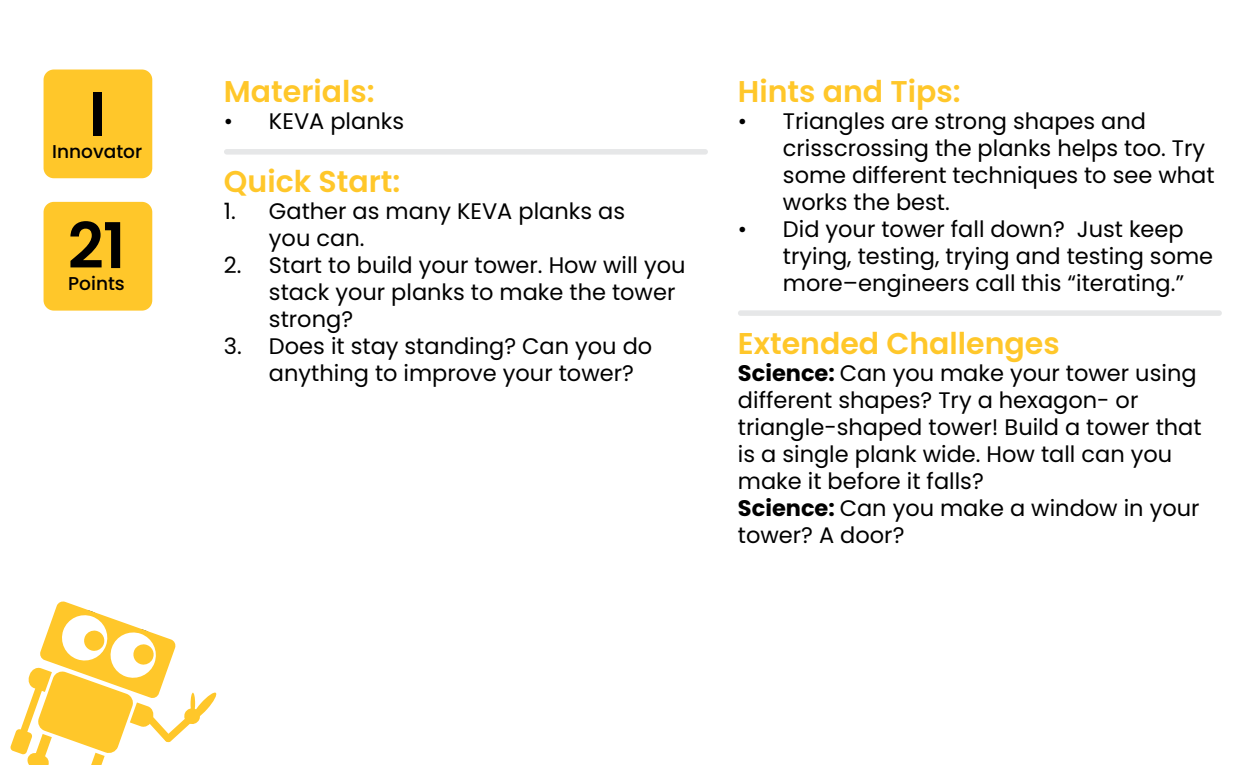
<style>
.page{position:relative;width:1260px;height:765px;background:#fff}
.page>*{position:absolute;margin:0;border:0;box-sizing:border-box;transform-origin:0 0}
.t1{font:600 63px "Poppins";color:#000}
.t2{font:600 30px "Poppins";color:#ffc72a}
.t3{font:22.5px/27px "Poppins";color:#000}
.t4{font:500 18.5px "Poppins";color:#000}
.s1{font-weight:700}
</style>
<div class="page">
<svg style="left:10px;top:601px;width:207px;height:164px"></svg>
<div style="left:44px;top:70px;width:108px;height:108px;background:#ffc72a;border-radius:10px"></div>
<div style="left:44px;top:202px;width:108px;height:109px;background:#ffc72a;border-radius:10px"></div>
<div style="left:224px;top:149px;width:484px;height:6px;background:#e6e7e8;border-radius:3px"></div>
<div style="left:738px;top:310px;width:484px;height:6px;background:#e6e7e8;border-radius:3px"></div>
<h1 class="t1" style="left:88px;top:77px;width:19px">I</h1>
<p class="t4" style="left:52px;top:141px;width:92px">Innovator</p>
<h1 class="t1" style="left:68px;top:209px;width:59px">21</h1>
<p class="t4" style="left:68px;top:273px;width:58px">Points</p>
<h2 class="t2" style="left:224px;top:74px;width:152px">Materials:</h2>
<p class="t3" style="left:224px;top:107px;width:182px">• KEVA planks</p>
<h2 class="t2" style="left:224px;top:164px;width:178px">Quick Start:</h2>
<p class="t3" style="left:269px;top:197px;width:358px;text-indent:-45px">1. Gather as many KEVA planks as you can.</p>
<p class="t3" style="left:269px;top:251px;width:418px;text-indent:-45px">2. Start to build your tower. How will you stack your planks to make the tower strong?</p>
<p class="t3" style="left:269px;top:332px;width:385px;text-indent:-45px">3. Does it stay standing? Can you do anything to improve your tower?</p>
<h2 class="t2" style="left:738px;top:74px;width:224px">Hints and Tips:</h2>
<p class="t3" style="left:783px;top:107px;width:433px;text-indent:-45px">• Triangles are strong shapes and crisscrossing the planks helps too. Try some different techniques to see what works the best.</p>
<p class="t3" style="left:783px;top:215px;width:432px;text-indent:-45px">• Did your tower fall down? Just keep trying, testing, trying and testing some more–engineers call this “iterating.”</p>
<h2 class="t2" style="left:738px;top:326px;width:323px">Extended Challenges</h2>
<p class="t3" style="left:738px;top:359px;width:465px"><span class="s1">Science:</span> Can you make your tower using different shapes? Try a hexagon- or triangle-shaped tower! Build a tower that is a single plank wide. How tall can you make it before it falls?<br><span class="s1">Science:</span> Can you make a window in your tower? A door?</p>
</div>
